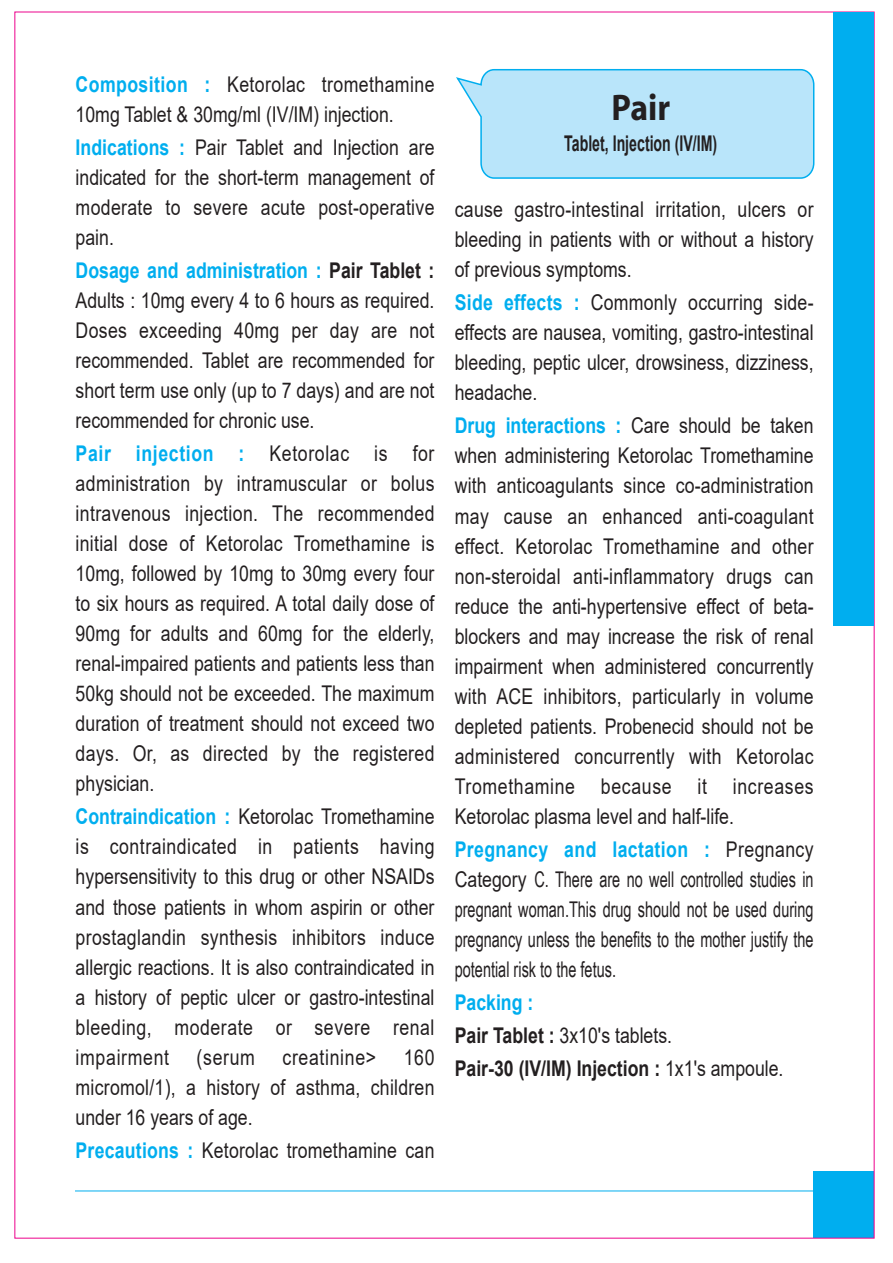
<style>
.page{position:relative;width:893px;height:1263px;background:#fff}
.page>*{position:absolute;margin:0;border:0;box-sizing:border-box;transform-origin:0 0}
.t1{font:700 37.2px "Myriad";color:#231f20;scale:.91 1}
.t2{font:21.6px/30px "Arial";color:#231f20;text-align:justify;scale:.82 1}
.t3{font:21.6px/30px "Arial Narrow";color:#231f20;text-align:justify;scale:.82 1}
.t4{font:700 21.6px/33px "Arial";color:#231f20;scale:.82 1}
.t5{font:700 21.6px "Arial";letter-spacing:.02em;color:#00aeef;scale:.82 1}
.t6{font:700 21.6px "Arial";color:#231f20;scale:.65 1}
.t7{font:21.6px "Arial";letter-spacing:.04em;color:#231f20;scale:.82 1}
.s1{font-weight:700;color:#00aeef}
.s2{font-weight:700}
.s3{font-weight:400;color:#231f20}
.s4{font-family:"Arial"}
.s5{color:#00aeef}
.s6{font-weight:400}
</style>
<div class="page">
<svg style="left:456px;top:69px;width:359px;height:110px;background:#b7e4f9"></svg>
<div style="left:813px;top:1171px;width:61px;height:67px;background:#00aeef"></div>
<svg style="left:75px;top:1190px;width:738px;height:2px"></svg>
<div style="left:834px;top:12px;width:40px;height:613px;background:#00aeef"></div>
<p class="t2" style="left:76px;top:69px;width:439px"><span class="s1">Composition :</span> Ketorolac tromethamine<br>10mg Tablet &amp; 30mg/ml (IV/IM) injection.</p>
<p class="t2" style="left:76px;top:132px;width:439px"><span class="s1">Indications :</span> Pair Tablet and Injection are indicated for the short-term management of moderate to severe acute post-operative pain.</p>
<p class="t2" style="left:76px;top:255px;width:439px"><span class="s1">Dosage and administration :</span> <span class="s2">Pair Tablet :<br></span>Adults : 10mg every 4 to 6 hours as required.<br>Doses exceeding 40mg per day are not recommended. Tablet are recommended for short term use only (up to 7 days) and are not recommended for chronic use.</p>
<p class="t2" style="left:76px;top:438px;width:439px"><span class="s1">Pair injection :</span> Ketorolac is for administration by intramuscular or bolus intravenous injection. The recommended initial dose of Ketorolac Tromethamine is 10mg, followed by 10mg to 30mg every four to six hours as required. A total daily dose of 90mg for adults and 60mg for the elderly, renal-impaired patients and patients less than 50kg should not be exceeded. The maximum duration of treatment should not exceed two days. Or, as directed by the registered physician.</p>
<p class="t2" style="left:76px;top:802px;width:439px"><span class="s1">Contraindication :</span> Ketorolac Tromethamine is contraindicated in patients having hypersensitivity to this drug or other NSAIDs and those patients in whom aspirin or other prostaglandin synthesis inhibitors induce allergic reactions. It is also contraindicated in a history of peptic ulcer or gastro-intestinal bleeding, moderate or severe renal impairment</p>
<p class="t2" style="left:197px;top:1042px;width:73px">(serum</p>
<p class="t7" style="left:282px;top:1042px;width:116px">creatinine&gt;</p>
<p class="t2" style="left:76px;top:1042px;width:439px;text-indent:328px">160 micromol/1), a history of asthma, children under 16 years of age.</p>
<p class="t2" style="left:76px;top:1135px;width:439px"><span class="s1">Precautions :</span> Ketorolac tromethamine can</p>
<h1 class="t1" style="left:611px;top:88px;width:66px">Pair</h1>
<p class="t6" style="left:564px;top:128px;width:237px">Tablet, Injection (IV/IM)</p>
<p class="t2" style="left:455px;top:194px;width:439px">cause gastro-intestinal irritation, ulcers or bleeding in patients with or without a history of previous symptoms.</p>
<p class="t2" style="left:455px;top:287px;width:439px"><span class="s1">Side effects :</span> Commonly occurring side&shy;effects are nausea, vomiting, gastro-intestinal bleeding, peptic ulcer, drowsiness, dizziness, headache.</p>
<p class="t2" style="left:455px;top:411px;width:439px"><span class="s1">Drug interactions :</span> Care should be taken when administering Ketorolac Tromethamine with anticoagulants since co-administration may cause an enhanced anti-coagulant effect. Ketorolac Tromethamine and other non-steroidal anti-inflammatory drugs can reduce the anti-hypertensive effect of beta&shy;blockers and may increase the risk of renal impairment when administered concurrently with ACE inhibitors, particularly in volume depleted patients. Probenecid should not be administered concurrently with Ketorolac Tromethamine because it increases Ketorolac plasma level and half-life.</p>
<p class="t5" style="left:455px;top:834px;width:439px">Pregnancy and lactation : <span class="s3">Pregnancy</span></p>
<p class="t3" style="left:455px;top:863px;width:439px"><span class="s4">Category</span> C. There are no well controlled studies in pregnant woman.This drug should not be used during pregnancy unless the benefits to the mother justify the potential risk to the fetus.</p>
<p class="t4" style="left:455px;top:986px;width:402px"><span class="s5">Packing :<br></span>Pair Tablet : <span class="s6">3x10's tablets.<br></span>Pair-30 (IV/IM) Injection : <span class="s6">1x1's ampoule.</span></p>
</div>
